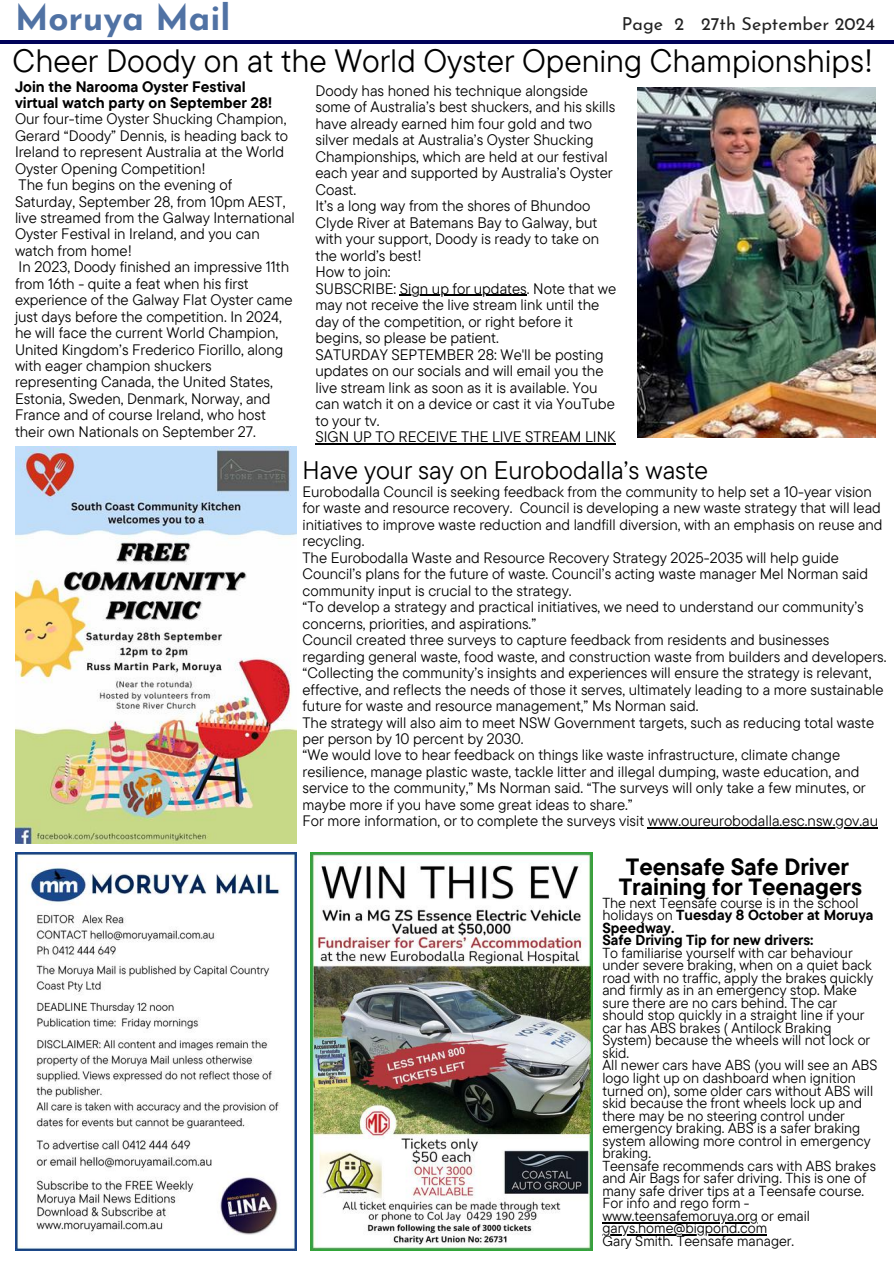
<style>
.page{position:relative;width:894px;height:1264px;background:#fff}
.page>*{position:absolute;margin:0;border:0;box-sizing:border-box;transform-origin:0 0}
.t1{font:700 35.25px "Josefin Sans";color:#5072a4}
.t2{font:32.25px "TT Commons Pro";color:#000}
.t3{font:25.35px "TT Commons Pro";color:#000}
.t4{font:700 23.4px/20.5px "TT Commons Pro";color:#000;text-align:center}
.t5{font:17.85px "Josefin Sans";color:#222}
.t6{font:15.15px/16.5px "TT Commons Pro";color:#000}
.t7{font:700 15.15px/16.5px "TT Commons Pro";color:#000}
.t8{font:14.55px/12.6px "TT Commons Pro";color:#000}
.t9{font:700 14.55px/12.6px "TT Commons Pro";color:#000}
.s1{font-weight:400}
</style>
<div class="page">
<hr style="left:0;top:41px;width:893px;height:2px;background:#000259">
<img style="left:15px;top:852px;width:281px;height:398px">
<img style="left:311px;top:852px;width:281px;height:398px">
<img style="left:15px;top:446px;width:281px;height:398px">
<img style="left:637px;top:88px;width:238px;height:349px">
<hr style="left:647px;top:827px;width:230px;height:1px;background:#000">
<hr style="left:602px;top:1221px;width:155px;height:2px;background:#000">
<hr style="left:602px;top:1234px;width:165px;height:1px;background:#000">
<hr style="left:400px;top:295px;width:126px;height:1px;background:#000">
<hr style="left:315px;top:443px;width:300px;height:1px;background:#000">
<h1 class="t1" style="left:15px;top:3px;width:217px">Moruya Mail</h1>
<p class="t5" style="left:621px;top:16px;width:254px">Page 2 27th September 2024</p>
<h2 class="t2" style="left:13px;top:40px;width:861px">Cheer Doody on at the World Oyster Opening Championships!</h2>
<p class="t6" style="left:315px;top:82px;width:302px">Doody has honed his technique alongside some of Australia’s best shuckers, and his skills have already earned him four gold and two silver medals at Australia’s Oyster Shucking Championships, which are held at our festival each year and supported by Australia’s Oyster Coast.<br>It’s a long way from the shores of Bhundoo Clyde River at Batemans Bay to Galway, but with your support, Doody is ready to take on the world’s best!<br>How to join:<br>SUBSCRIBE: Sign up for updates. Note that we may not receive the live stream link until the day of the competition, or right before it begins, so please be patient.<br>SATURDAY SEPTEMBER 28: We'll be posting updates on our socials and will email you the live stream link as soon as it is available. You can watch it on a device or cast it via YouTube to your tv.<br>SIGN UP TO RECEIVE THE LIVE STREAM LINK</p>
<p class="t7" style="left:15px;top:78px;width:259px">Join the Narooma Oyster Festival virtual watch party on September 28!</p>
<p class="t6" style="left:15px;top:110px;width:281px">Our four-time Oyster Shucking Champion, Gerard “Doody” Dennis, is heading back to Ireland to represent Australia at the World Oyster Opening Competition!<br>The fun begins on the evening of<br>Saturday, September 28, from 10pm AEST, live streamed from the Galway International Oyster Festival in Ireland, and you can watch from home!<br>In 2023, Doody finished an impressive 11th from 16th - quite a feat when his first experience of the Galway Flat Oyster came just days before the competition. In 2024, he will face the current World Champion, United Kingdom’s Frederico Fiorillo, along with eager champion shuckers representing Canada, the United States, Estonia, Sweden, Denmark, Norway, and France and of course Ireland, who host their own Nationals on September 27.</p>
<h3 class="t3" style="left:302px;top:454px;width:407px">Have your say on Eurobodalla’s waste</h3>
<p class="t6" style="left:302px;top:483px;width:585px">Eurobodalla Council is seeking feedback from the community to help set a 10-year vision for waste and resource recovery. Council is developing a new waste strategy that will lead initiatives to improve waste reduction and landfill diversion, with an emphasis on reuse and recycling.<br>The Eurobodalla Waste and Resource Recovery Strategy 2025-2035 will help guide Council’s plans for the future of waste. Council’s acting waste manager Mel Norman said community input is crucial to the strategy.<br>“To develop a strategy and practical initiatives, we need to understand our community’s concerns, priorities, and aspirations.”<br>Council created three surveys to capture feedback from residents and businesses regarding general waste, food waste, and construction waste from builders and developers. “Collecting the community’s insights and experiences will ensure the strategy is relevant, effective, and reflects the needs of those it serves, ultimately leading to a more sustainable future for waste and resource management,” Ms Norman said.<br>The strategy will also aim to meet NSW Government targets, such as reducing total waste per person by 10 percent by 2030.<br>“We would love to hear feedback on things like waste infrastructure, climate change resilience, manage plastic waste, tackle litter and illegal dumping, waste education, and service to the community,” Ms Norman said. “The surveys will only take a few minutes, or maybe more if you have some great ideas to share.”<br>For more information, or to complete the surveys visit www.oureurobodalla.esc.nsw.gov.au</p>
<h3 class="t4" style="left:618px;top:855px;width:245px">Teensafe Safe Driver<br>Training for Teenagers</h3>
<p class="t9" style="left:602px;top:895px;width:272px"><span class="s1">The next Teensafe course is in the school holidays on</span> Tuesday 8 October at Moruya<br>Speedway.<br>Safe Driving Tip for new drivers:</p>
<p class="t8" style="left:602px;top:945px;width:276px">To familiarise yourself with car behaviour under severe braking, when on a quiet back road with no traffic, apply the brakes quickly and firmly as in an emergency stop. Make sure there are no cars behind. The car should stop quickly in a straight line if your car has ABS brakes ( Antilock Braking System) because the wheels will not lock or skid.<br>All newer cars have ABS (you will see an ABS logo light up on dashboard when ignition turned on), some older cars without ABS will skid because the front wheels lock up and there may be no steering control under emergency braking. ABS is a safer braking system allowing more control in emergency braking.<br>Teensafe recommends cars with ABS brakes and Air Bags for safer driving. This is one of many safe driver tips at a Teensafe course.<br>For info and rego form - www.teensafemoruya.org or email garys.home@bigpond.com<br>Gary Smith. Teensafe manager.</p>
</div>
